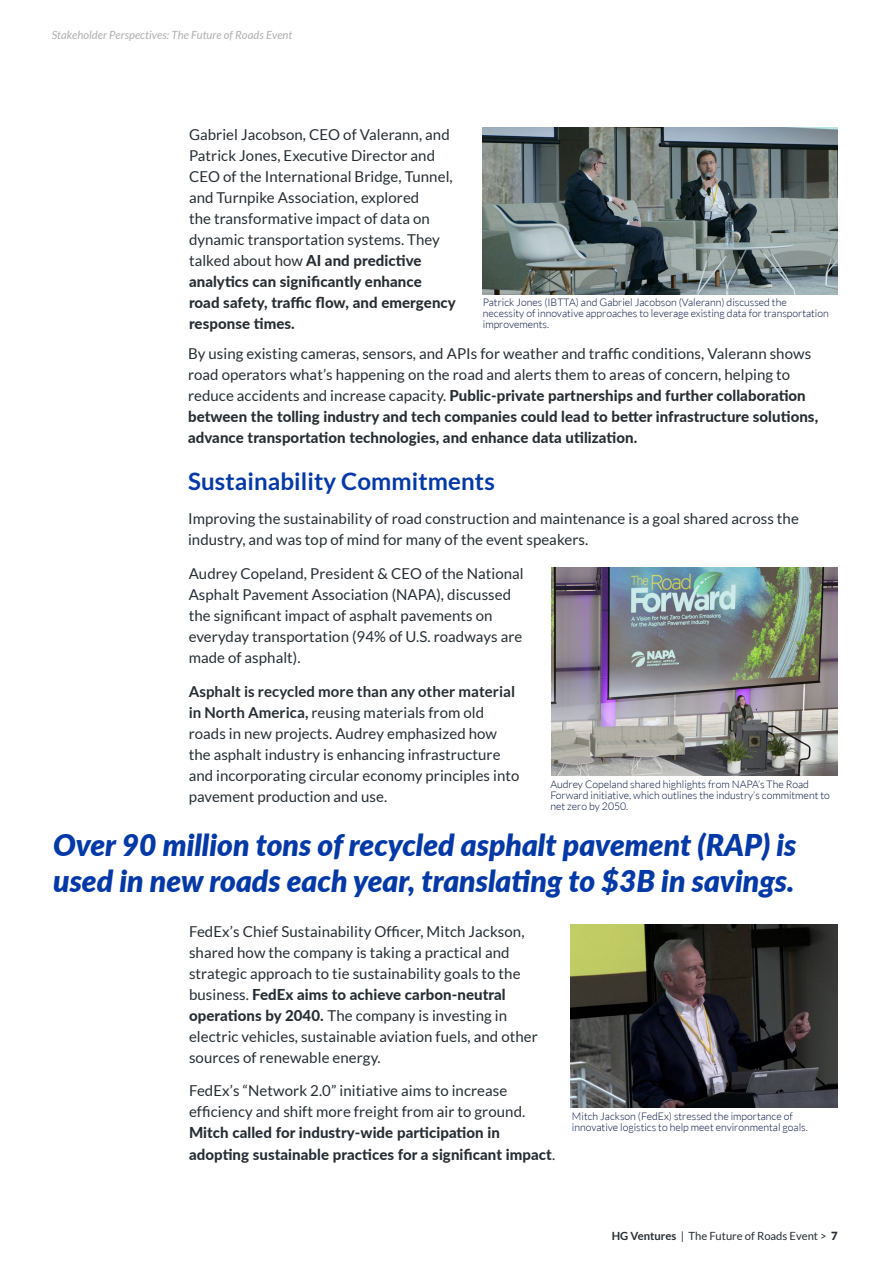
<style>
.page{position:relative;width:893px;height:1263px;background:#fff}
.page>*{position:absolute;margin:0;border:0;box-sizing:border-box;transform-origin:0 0}
.t1{font:italic 900 30px/36px "Lato";color:#0339a6}
.t2{font:700 24px "Lato";letter-spacing:.005em;color:#0339a6}
.t3{font:15px/21px "Lato";letter-spacing:.005em;color:#262e34}
.t4{font:800 15px/21px "Lato";letter-spacing:.005em;color:#262e34}
.t5{font:italic 11.25px "Lato";letter-spacing:.005em;color:#afafaf}
.t6{font:11.25px "Lato";color:#262e34}
.t7{font:300 10.5px/11.2px "Lato";color:#011140}
.s1{font-weight:800}
.s2{font-weight:700}
.s3{font-weight:400}
.s4{font-weight:900}
</style>
<div class="page">
<img style="left:551px;top:567px;width:286px;height:208px">
<img style="left:483px;top:128px;width:355px;height:167px">
<img style="left:571px;top:925px;width:267px;height:182px">
<p class="t5" style="left:52px;top:28px;width:242px">Stakeholder Perspectives: The Future of Roads Event</p>
<p class="t3" style="left:189px;top:124px;width:268px">Gabriel Jacobson, CEO of Valerann, and Patrick Jones, Executive Director and CEO of the International Bridge, Tunnel, and Turnpike Association, explored<br>the transformative impact of data on dynamic transportation systems. They talked about how <span class="s1">AI and predictive analytics can significantly enhance road safety, traffic flow, and emergency response times.</span></p>
<p class="t3" style="left:188px;top:343px;width:632px">By using existing cameras, sensors, and APIs for weather and traffic conditions, Valerann shows road operators what’s happening on the road and alerts them to areas of concern, helping to reduce accidents and increase capacity. <span class="s1">Public-private partnerships and further collaboration between the tolling industry and tech companies could lead to better infrastructure solutions, advance transportation technologies, and enhance data utilization.</span></p>
<p class="t7" style="left:483px;top:296px;width:347px">Patrick Jones (IBTTA) and Gabriel Jacobson (Valerann) discussed the necessity of innovative approaches to leverage existing data for transportation improvements.</p>
<p class="t2" style="left:188px;top:468px;width:308px">Sustainability Commitments</p>
<p class="t3" style="left:188px;top:508px;width:612px">Improving the sustainability of road construction and maintenance is a goal shared across the industry, and was top of mind for many of the event speakers.</p>
<p class="t3" style="left:189px;top:563px;width:337px">Audrey Copeland, President &amp; CEO of the National Asphalt Pavement Association (NAPA), discussed the significant impact of asphalt pavements on everyday transportation (94% of U.S. roadways are made of asphalt).</p>
<p class="t3" style="left:189px;top:681px;width:332px"><span class="s2">Asphalt is recycled more than any other material in North America,</span> reusing materials from old roads in new projects. Audrey emphasized how the asphalt industry is enhancing infrastructure and incorporating circular economy principles into pavement production and use.</p>
<p class="t7" style="left:550px;top:778px;width:281px">Audrey Copeland shared highlights from NAPA’s The Road<br>Forward initiative, which outlines the industry’s commitment to net zero by 2050.</p>
<p class="t1" style="left:53px;top:826px;width:745px">Over 90 million tons of recycled asphalt pavement (RAP) is used in new roads each year, translating to $3B in savings.</p>
<p class="t3" style="left:189px;top:921px;width:350px">FedEx’s Chief Sustainability Officer, Mitch Jackson, shared how the company is taking a practical and strategic approach to tie sustainability goals to the business. <span class="s1">FedEx aims to achieve carbon-neutral operations by 2040.</span> The company is investing in electric vehicles, sustainable aviation fuels, and other sources of renewable energy.</p>
<p class="t4" style="left:189px;top:1080px;width:368px"><span class="s3">FedEx’s “Network 2.0” initiative aims to increase efficiency and shift more freight from air to ground.<br></span>Mitch called for industry-wide participation in adopting sustainable practices for a significant impact<span class="s3">.</span></p>
<p class="t7" style="left:572px;top:1110px;width:237px">Mitch Jackson (FedEx) stressed the importance of innovative logistics to help meet environmental goals.</p>
<p class="t6" style="left:612px;top:1230px;width:227px"><span class="s2">HG Ventures</span> | The Future of Roads Event &gt; <span class="s4">7</span></p>
</div>
